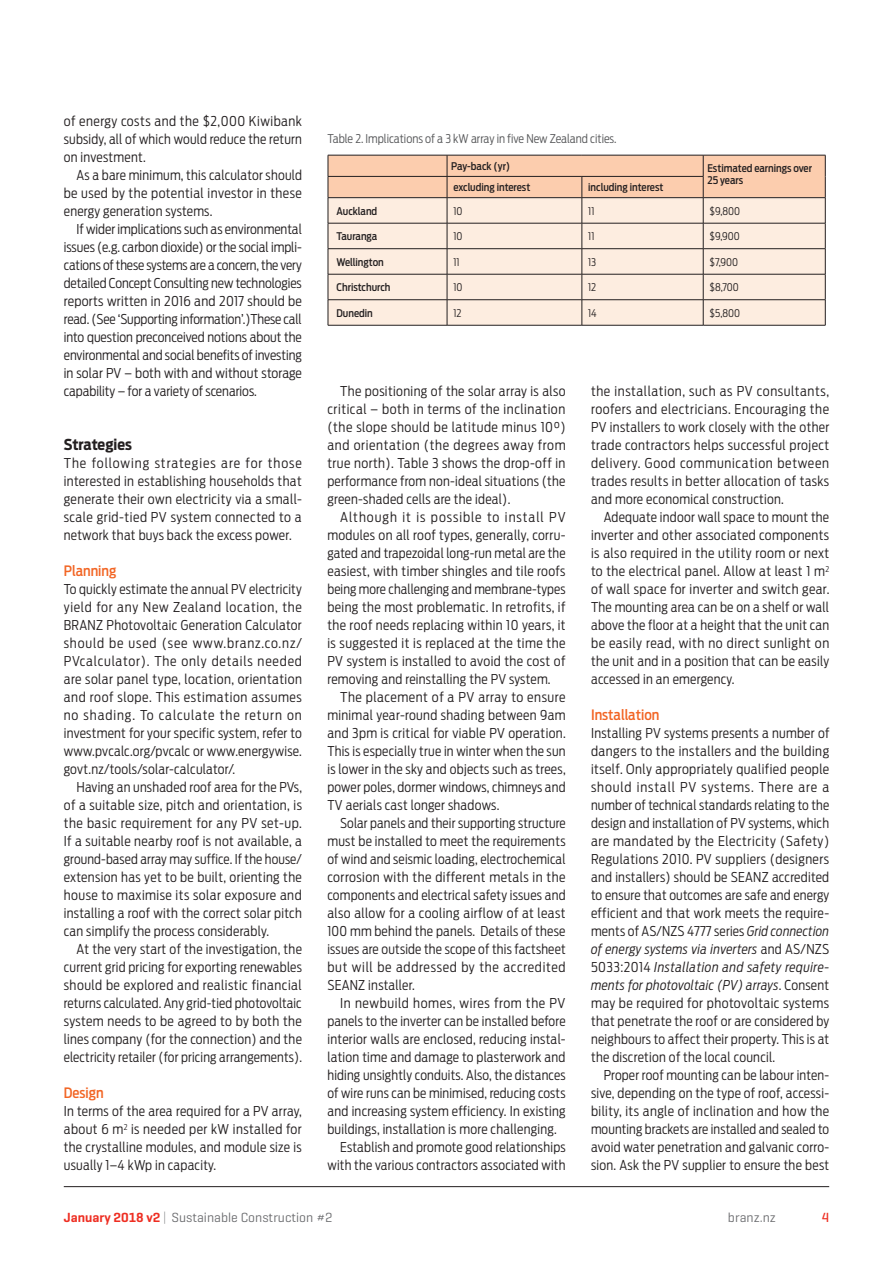
<style>
.page{position:relative;width:893px;height:1263px;background:#fff}
.page>*{position:absolute;margin:0;border:0;box-sizing:border-box;transform-origin:0 0}
.Subhead{font:700 15px "Antenna Cond";color:#231f20}
.Sub_subhead{font:500 14.25px "Antenna Cond";color:#f26524}
.para_AFTER{font:300 13.5px/18px "Antenna Cond";letter-spacing:.02em;color:#231f20;text-align:justify}
.para_FIRST{font:300 13.5px/18px "Antenna Cond";letter-spacing:.02em;color:#231f20;text-align:justify}
.t1{font:13.5px "Geogrotesque";color:#6c6d70}
.t2{font:500 13.5px "Geogrotesque";color:#ee2e22}
.footnote_figure_tabl{font:300 12px "Antenna Cond";color:#57585a}
.chart_heads{font:500 10.5px/12px "Antenna Cond";color:#231f20}
.chart_body{font:300 10.5px "Antenna Cond";color:#231f20}
.s1{font-style:italic}
.s2{font-weight:600;color:#ee2e22}
.s3{font-weight:200}
</style>
<div class="page">
<hr style="left:64px;top:1186px;width:765px;height:1px;background:#231f20">
<svg style="left:328px;top:155px;width:498px;height:170px;background:#f2dbcb"></svg>
<hr style="left:328px;top:325px;width:119px;height:1px;background:#231f20">
<hr style="left:447px;top:325px;width:135px;height:1px;background:#231f20">
<hr style="left:582px;top:325px;width:121px;height:1px;background:#231f20">
<hr style="left:703px;top:325px;width:122px;height:1px;background:#231f20">
<p class="para_AFTER" style="left:64px;top:112px;width:240px">of energy costs and the $2,000 Kiwibank subsidy, all of which would reduce the return on investment.</p>
<p class="para_AFTER" style="left:64px;top:166px;width:240px;text-indent:13px">As a bare minimum, this calculator should be used by the potential investor in these energy generation systems.</p>
<p class="para_AFTER" style="left:64px;top:220px;width:240px;text-indent:13px">If wider implications such as environmental issues (e.g. carbon dioxide) or the social impli&shy;cations of these systems are a concern, the very detailed Concept Consulting new technologies reports written in 2016 and 2017 should be read. (See ‘Supporting information’.)These call into question preconceived notions about the environmental and social benefits of investing in solar PV – both with and without storage capability – for a variety of scenarios.</p>
<p class="Subhead" style="left:64px;top:436px;width:70px">Strategies</p>
<p class="para_FIRST" style="left:64px;top:454px;width:240px">The following strategies are for those interested in establishing households that generate their own electricity via a small&shy;scale grid-tied PV system connected to a network that buys back the excess power.</p>
<p class="Sub_subhead" style="left:64px;top:562px;width:54px">Planning</p>
<p class="para_FIRST" style="left:64px;top:580px;width:240px">To quickly estimate the annual PV electricity yield for any New Zealand location, the BRANZ Photovoltaic Generation Calculator should be used (see www.branz.co.nz/ PVcalculator). The only details needed are solar panel type, location, orientation and roof slope. This estimation assumes no shading. To calculate the return on investment for your specific system, refer to www.pvcalc.org/pvcalc or www.energywise. govt.nz/tools/solar-calculator/.</p>
<p class="para_AFTER" style="left:64px;top:778px;width:240px;text-indent:13px">Having an unshaded roof area for the PVs, of a suitable size, pitch and orientation, is the basic requirement for any PV set-up.<br>If a suitable nearby roof is not available, a ground-based array may suffice. If the house/ extension has yet to be built, orienting the house to maximise its solar exposure and installing a roof with the correct solar pitch can simplify the process considerably.</p>
<p class="para_AFTER" style="left:64px;top:940px;width:240px;text-indent:13px">At the very start of the investigation, the current grid pricing for exporting renewables should be explored and realistic financial returns calculated. Any grid-tied photovoltaic system needs to be agreed to by both the lines company (for the connection) and the electricity retailer (for pricing arrangements).</p>
<p class="Sub_subhead" style="left:64px;top:1084px;width:41px">Design</p>
<p class="para_FIRST" style="left:64px;top:1102px;width:240px">In terms of the area required for a PV array, about 6 m<sup>2</sup> is needed per kW installed for the crystalline modules, and module size is usually 1–4 kWp in capacity.</p>
<p class="footnote_figure_tabl" style="left:328px;top:131px;width:291px">Table 2. Implications of a 3 kW array in five New Zealand cities.</p>
<p class="chart_heads" style="left:451px;top:160px;width:60px">Pay-back (yr)</p>
<p class="chart_heads" style="left:707px;top:162px;width:106px">Estimated earnings over<br>25 years</p>
<p class="chart_heads" style="left:453px;top:181px;width:78px">excluding interest</p>
<p class="chart_heads" style="left:588px;top:181px;width:77px">including interest</p>
<p class="chart_heads" style="left:336px;top:205px;width:42px">Auckland</p>
<p class="chart_body" style="left:453px;top:205px;width:11px">10</p>
<p class="chart_body" style="left:588px;top:205px;width:8px">11</p>
<p class="chart_body" style="left:710px;top:205px;width:32px">$9,800</p>
<p class="chart_heads" style="left:336px;top:230px;width:42px">Tauranga</p>
<p class="chart_body" style="left:453px;top:230px;width:11px">10</p>
<p class="chart_body" style="left:588px;top:230px;width:8px">11</p>
<p class="chart_body" style="left:710px;top:230px;width:32px">$9,900</p>
<p class="chart_heads" style="left:336px;top:256px;width:49px">Wellington</p>
<p class="chart_body" style="left:453px;top:256px;width:8px">11</p>
<p class="chart_body" style="left:588px;top:256px;width:10px">13</p>
<p class="chart_body" style="left:710px;top:256px;width:30px">$7,900</p>
<p class="chart_heads" style="left:336px;top:281px;width:56px">Christchurch</p>
<p class="chart_body" style="left:453px;top:281px;width:11px">10</p>
<p class="chart_body" style="left:588px;top:281px;width:10px">12</p>
<p class="chart_body" style="left:710px;top:281px;width:31px">$8,700</p>
<p class="chart_heads" style="left:336px;top:307px;width:38px">Dunedin</p>
<p class="chart_body" style="left:453px;top:307px;width:10px">12</p>
<p class="chart_body" style="left:588px;top:307px;width:10px">14</p>
<p class="chart_body" style="left:710px;top:307px;width:32px">$5,800</p>
<p class="para_AFTER" style="left:327px;top:382px;width:240px;text-indent:13px">The positioning of the solar array is also critical – both in terms of the inclination (the slope should be latitude minus 10°) and orientation (the degrees away from true north). Table 3 shows the drop-off in performance from non-ideal situations (the green-shaded cells are the ideal).</p>
<p class="para_AFTER" style="left:327px;top:508px;width:240px;text-indent:13px">Although it is possible to install PV modules on all roof types, generally, corru&shy;gated and trapezoidal long-run metal are the easiest, with timber shingles and tile roofs being more challenging and membrane-types being the most problematic. In retrofits, if the roof needs replacing within 10 years, it is suggested it is replaced at the time the PV system is installed to avoid the cost of removing and reinstalling the PV system.</p>
<p class="para_AFTER" style="left:327px;top:688px;width:240px;text-indent:13px">The placement of a PV array to ensure minimal year-round shading between 9am and 3pm is critical for viable PV operation.<br>This is especially true in winter when the sun is lower in the sky and objects such as trees, power poles, dormer windows, chimneys and TV aerials cast longer shadows.</p>
<p class="para_AFTER" style="left:327px;top:814px;width:240px;text-indent:13px">Solar panels and their supporting structure must be installed to meet the requirements of wind and seismic loading, electrochemical corrosion with the different metals in the components and electrical safety issues and also allow for a cooling airflow of at least 100 mm behind the panels. Details of these issues are outside the scope of this factsheet but will be addressed by the accredited SEANZ installer.</p>
<p class="para_AFTER" style="left:327px;top:994px;width:240px;text-indent:13px">In newbuild homes, wires from the PV panels to the inverter can be installed before interior walls are enclosed, reducing instal&shy;lation time and damage to plasterwork and hiding unsightly conduits. Also, the distances of wire runs can be minimised, reducing costs and increasing system efficiency. In existing buildings, installation is more challenging.</p>
<p class="para_AFTER" style="left:327px;top:1138px;width:240px;text-align:right">Establish and promote good relationships with the various contractors associated with</p>
<p class="para_AFTER" style="left:591px;top:382px;width:240px">the installation, such as PV consultants, roofers and electricians. Encouraging the PV installers to work closely with the other trade contractors helps successful project delivery. Good communication between trades results in better allocation of tasks and more economical construction.</p>
<p class="para_AFTER" style="left:591px;top:508px;width:240px;text-indent:13px">Adequate indoor wall space to mount the inverter and other associated components is also required in the utility room or next to the electrical panel. Allow at least 1 m<sup>2 </sup>of wall space for inverter and switch gear.<br>The mounting area can be on a shelf or wall above the floor at a height that the unit can be easily read, with no direct sunlight on the unit and in a position that can be easily accessed in an emergency.</p>
<p class="Sub_subhead" style="left:591px;top:706px;width:70px">Installation</p>
<p class="para_FIRST" style="left:591px;top:724px;width:240px">Installing PV systems presents a number of dangers to the installers and the building itself. Only appropriately qualified people should install PV systems. There are a number of technical standards relating to the design and installation of PV systems, which are mandated by the Electricity (Safety)<br>Regulations 2010. PV suppliers (designers and installers) should be SEANZ accredited to ensure that outcomes are safe and energy efficient and that work meets the require&shy;ments of AS/NZS 4777 series <span class="s1">Grid connection of energy systems via inverters</span> and AS/NZS 5033:2014 <span class="s1">Installation and safety require&shy;ments for photovoltaic (PV) arrays</span>. Consent may be required for photovoltaic systems that penetrate the roof or are considered by neighbours to affect their property. This is at the discretion of the local council.</p>
<p class="para_AFTER" style="left:591px;top:1066px;width:240px;text-indent:13px">Proper roof mounting can be labour inten&shy;sive, depending on the type of roof, accessi&shy;bility, its angle of inclination and how the mounting brackets are installed and sealed to avoid water penetration and galvanic corro&shy;sion. Ask the PV supplier to ensure the best</p>
<p class="t1" style="left:64px;top:1209px;width:270px"><span class="s2">January 2018 v2</span> <span class="s3">|</span> Sustainable Construction #2</p>
<p class="t1" style="left:728px;top:1209px;width:50px">branz.nz</p>
<p class="t2" style="left:822px;top:1209px;width:9px">4</p>
</div>
